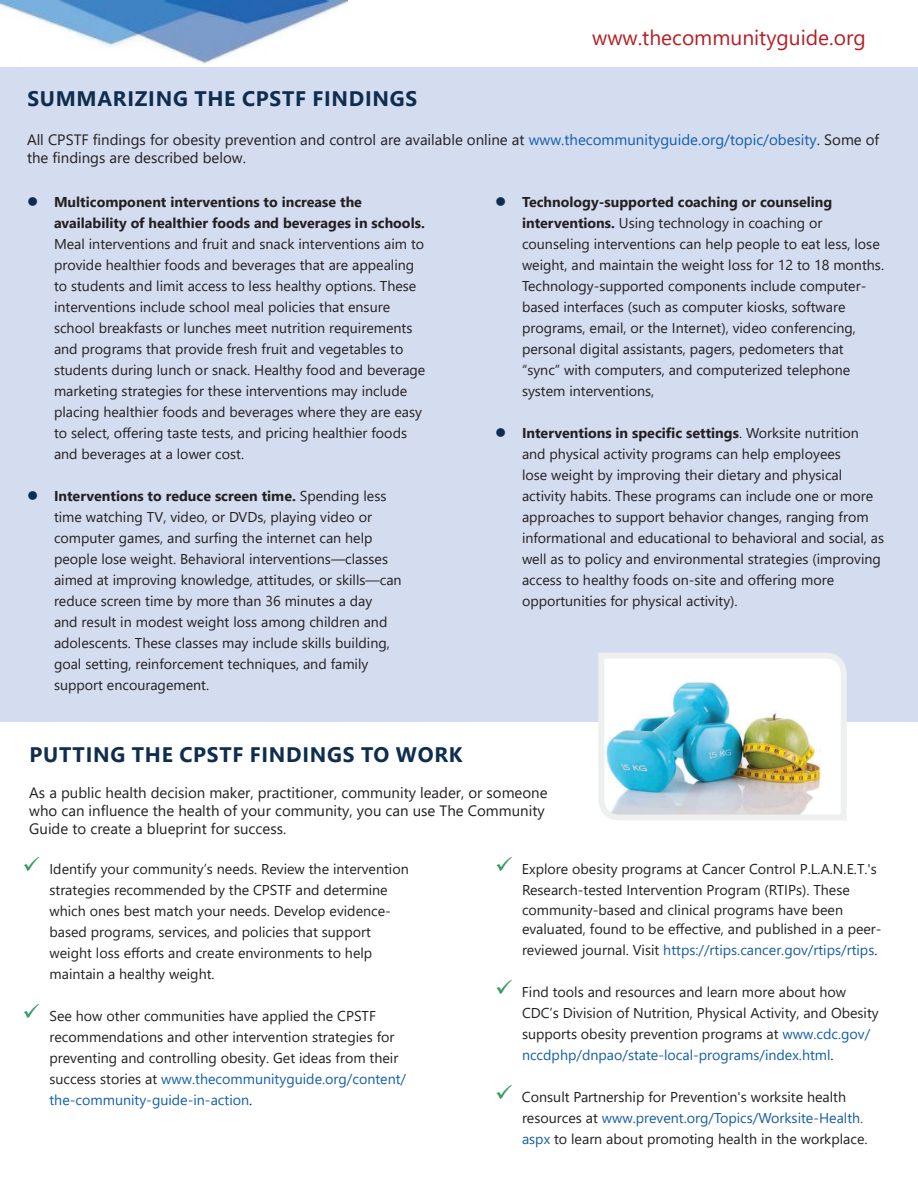
<style>
.page{position:relative;width:918px;height:1188px;background:#fff}
.page>*{position:absolute;margin:0;border:0;box-sizing:border-box;transform-origin:0 0}
.t1{font:700 21px "Segoe UI";letter-spacing:.035em;color:#0e2d4f}
.t2{font:21px "Segoe UI";color:#b51f23}
.t3{font:15px/18px "Segoe UI";color:#231f20}
.t4{font:14.25px/21px "Segoe UI";color:#231f20}
.t5{font:14.25px "Segoe UI";color:#175d9e}
.s1{color:#125eab}
.s2{font-weight:700}
.s3{color:#231f20}
.s4{color:#175d9e}
</style>
<div class="page">
<div style="left:0;top:68px;width:918px;height:122px;background:#d4dcef"></div>
<div style="left:0;top:197px;width:918px;height:524px;background:#d4dcef"></div>
<hr style="left:917px;top:122px;width:1px;height:406px;background:#b6e2ec">
<img style="left:0;top:1px;width:348px;height:63px">
<img style="left:595px;top:653px;width:255px;height:167px">
<p class="t2" style="left:592px;top:18px;width:275px">www.thecommunityguide.org</p>
<p class="t1" style="left:27px;top:79px;width:391px">SUMMARIZING THE CPSTF FINDINGS</p>
<p class="t3" style="left:27px;top:130px;width:854px">All CPSTF findings for obesity prevention and control are available online at <span class="s1">www.thecommunityguide.org/topic/obesity</span>. Some of the findings are described below.</p>
<p class="t4" style="left:54px;top:190px;width:373px"><span class="s2">Multicomponent interventions to increase the availability of healthier foods and beverages in schools.<br></span>Meal interventions and fruit and snack interventions aim to provide healthier foods and beverages that are appealing to students and limit access to less healthy options. These interventions include school meal policies that ensure school breakfasts or lunches meet nutrition requirements and programs that provide fresh fruit and vegetables to students during lunch or snack. Healthy food and beverage marketing strategies for these interventions may include placing healthier foods and beverages where they are easy to select, offering taste tests, and pricing healthier foods and beverages at a lower cost.</p>
<p class="t4" style="left:54px;top:484px;width:349px"><span class="s2">Interventions to reduce screen time.</span> Spending less time watching TV, video, or DVDs, playing video or computer games, and surfing the internet can help people lose weight. Behavioral interventions—classes aimed at improving knowledge, attitudes, or skills—can reduce screen time by more than 36 minutes a day<br>and result in modest weight loss among children and adolescents. These classes may include skills building, goal setting, reinforcement techniques, and family support encouragement.</p>
<p class="t4" style="left:522px;top:190px;width:364px"><span class="s2">Technology-supported coaching or counseling interventions.</span> Using technology in coaching or counseling interventions can help people to eat less, lose weight, and maintain the weight loss for 12 to 18 months.<br>Technology-supported components include computer&shy;based interfaces (such as computer kiosks, software programs, email, or the Internet), video conferencing, personal digital assistants, pagers, pedometers that “sync” with computers, and computerized telephone system interventions,</p>
<p class="t4" style="left:522px;top:421px;width:364px"><span class="s2">Interventions in specific settings</span>. Worksite nutrition and physical activity programs can help employees<br>lose weight by improving their dietary and physical activity habits. These programs can include one or more approaches to support behavior changes, ranging from informational and educational to behavioral and social, as well as to policy and environmental strategies (improving access to healthy foods on-site and offering more opportunities for physical activity).</p>
<p class="t1" style="left:30px;top:735px;width:434px">PUTTING THE CPSTF FINDINGS TO WORK</p>
<p class="t3" style="left:29px;top:782px;width:520px">As a public health decision maker, practitioner, community leader, or someone who can influence the health of your community, you can use The Community<br>Guide to create a blueprint for success.</p>
<p class="t4" style="left:49px;top:858px;width:361px">Identify your community’s needs. Review the intervention strategies recommended by the CPSTF and determine which ones best match your needs. Develop evidence&shy;based programs, services, and policies that support weight loss efforts and create environments to help maintain a healthy weight.</p>
<p class="t4" style="left:49px;top:1005px;width:358px">See how other communities have applied the CPSTF recommendations and other intervention strategies for preventing and controlling obesity. Get ideas from their success stories at <span class="s1">www.thecommunityguide.org/content/ the-community-guide-in-action</span>.</p>
<p class="t4" style="left:522px;top:858px;width:356px">Explore obesity programs at Cancer Control P.L.A.N.E.T.'s<br>Research-tested Intervention Program (RTIPs). These</p>
<p class="t4" style="left:522px;top:899px;width:361px;line-height:19.5px">community-based and clinical programs have been evaluated, found to be effective, and published in a peer-</p>
<p class="t5" style="left:522px;top:937px;width:357px"><span class="s3">reviewed journal. Visit</span> https://rtips.cancer.gov/rtips/rtips<span class="s3">.</span></p>
<p class="t4" style="left:522px;top:981px;width:358px">Find tools and resources and learn more about how CDC’s Division of Nutrition, Physical Activity, and Obesity supports obesity prevention programs at <span class="s1">www.cdc.gov/ nccdphp/dnpao/state-local-programs/index.html</span>.</p>
<p class="t4" style="left:522px;top:1086px;width:347px">Consult Partnership for Prevention's worksite health resources at <span class="s4">www.prevent.org/Topics/Worksite-Health. aspx</span> to learn about promoting health in the workplace.</p>
</div>
